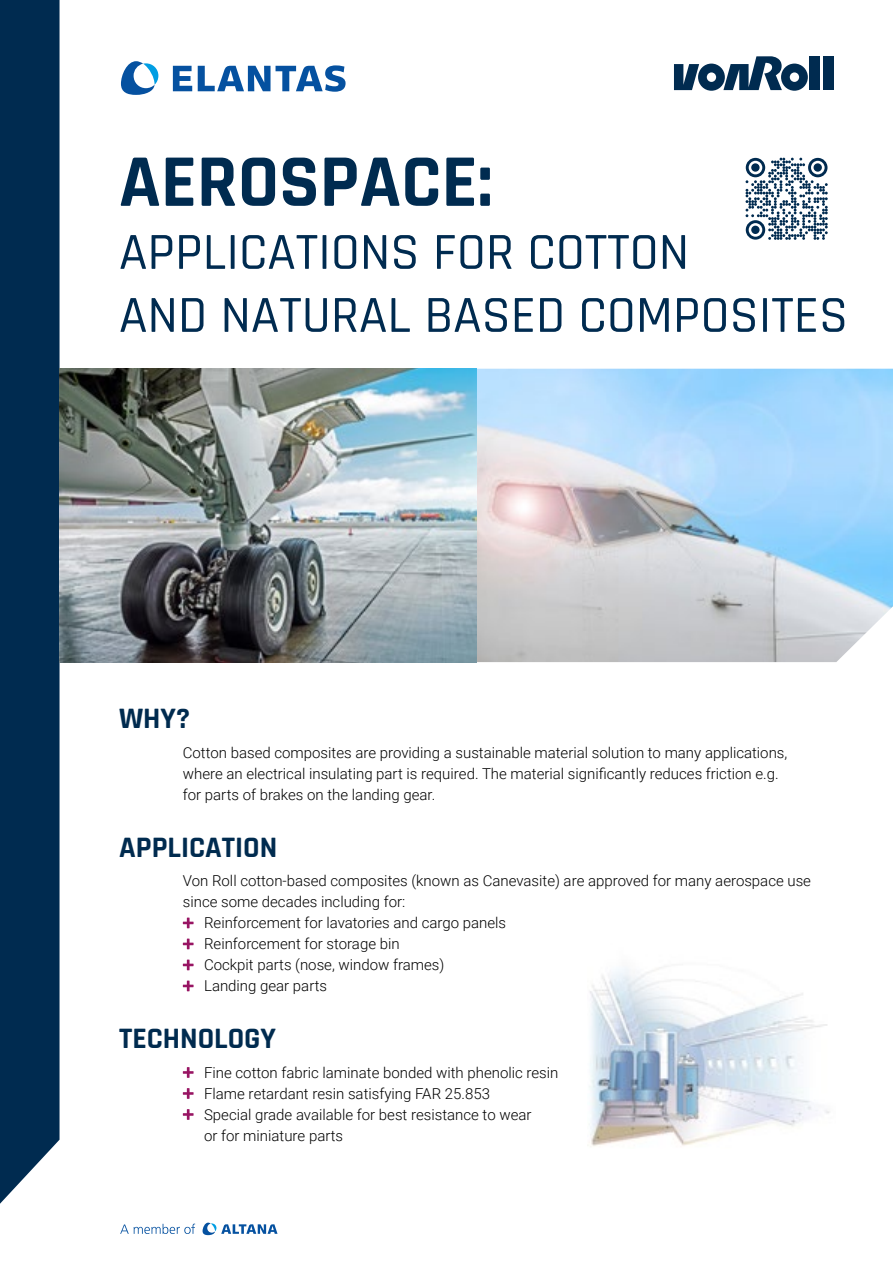
<style>
.page{position:relative;width:893px;height:1263px;background:#fff}
.page>*{position:absolute;margin:0;border:0;box-sizing:border-box;transform-origin:0 0}
.t1{font:700 75px "Rajdhani";color:#002b50}
.t2{font:500 52.5px/63px "Rajdhani";color:#002b50}
.t3{font:700 30px "Rajdhani";color:#002b4f}
.t4{font:300 15px/21px "Roboto";color:#000}
</style>
<div class="page">
<img style="left:60px;top:369px;width:833px;height:293px">
<div style="left:0;top:0;width:60px;height:1204px;background:#002b50"></div>
<svg style="left:183px;top:917px;width:11px;height:11px"></svg>
<svg style="left:183px;top:938px;width:11px;height:11px"></svg>
<svg style="left:183px;top:959px;width:11px;height:11px"></svg>
<svg style="left:183px;top:980px;width:11px;height:11px"></svg>
<svg style="left:183px;top:1067px;width:11px;height:11px"></svg>
<svg style="left:183px;top:1088px;width:11px;height:11px"></svg>
<svg style="left:183px;top:1109px;width:11px;height:11px"></svg>
<svg style="left:203px;top:1222px;width:74px;height:13px"></svg>
<svg style="left:120px;top:1223px;width:75px;height:11px"></svg>
<svg style="left:173px;top:66px;width:19px;height:25px"></svg>
<svg style="left:198px;top:65px;width:148px;height:27px"></svg>
<svg style="left:121px;top:61px;width:37px;height:34px"></svg>
<div style="left:810px;top:56px;width:10px;height:34px;background:#002b50"></div>
<div style="left:823px;top:56px;width:10px;height:34px;background:#002b50"></div>
<svg style="left:674px;top:56px;width:134px;height:35px"></svg>
<img style="left:589px;top:967px;width:241px;height:179px">
<svg style="left:746px;top:158px;width:82px;height:82px"></svg>
<div style="left:751px;top:163px;width:9px;height:9px;background:#002b50;border-radius:50%"></div>
<svg style="left:813px;top:163px;width:9px;height:9px"></svg>
<div style="left:751px;top:226px;width:9px;height:8px;background:#002b50;border-radius:50%"></div>
<h1 class="t1" style="left:119px;top:136px;width:375px">AEROSPACE:</h1>
<h2 class="t2" style="left:119px;top:222px;width:730px">APPLICATIONS FOR COTTON<br>AND NATURAL BASED COMPOSITES</h2>
<h3 class="t3" style="left:119px;top:700px;width:72px">WHY?</h3>
<p class="t4" style="left:183px;top:741px;width:606px">Cotton based composites are providing a sustainable material solution to many applications, where an electrical insulating part is required. The material significantly reduces friction e.g. for parts of brakes on the landing gear.</p>
<h3 class="t3" style="left:119px;top:829px;width:160px">APPLICATION</h3>
<p class="t4" style="left:183px;top:870px;width:630px">Von Roll cotton-based composites (known as Canevasite) are approved for many aerospace use</p>
<p class="t4" style="left:183px;top:891px;width:224px">since some decades including for:</p>
<p class="t4" style="left:204px;top:912px;width:304px">Reinforcement for lavatories and cargo panels</p>
<p class="t4" style="left:204px;top:933px;width:197px">Reinforcement for storage bin</p>
<p class="t4" style="left:204px;top:954px;width:242px">Cockpit parts (nose, window frames)</p>
<p class="t4" style="left:204px;top:975px;width:125px">Landing gear parts</p>
<h3 class="t3" style="left:119px;top:1020px;width:159px">TECHNOLOGY</h3>
<p class="t4" style="left:204px;top:1061px;width:356px">Fine cotton fabric laminate bonded with phenolic resin Flame retardant resin satisfying FAR 25.853<br>Special grade available for best resistance to wear<br>or for miniature parts</p>
</div>
